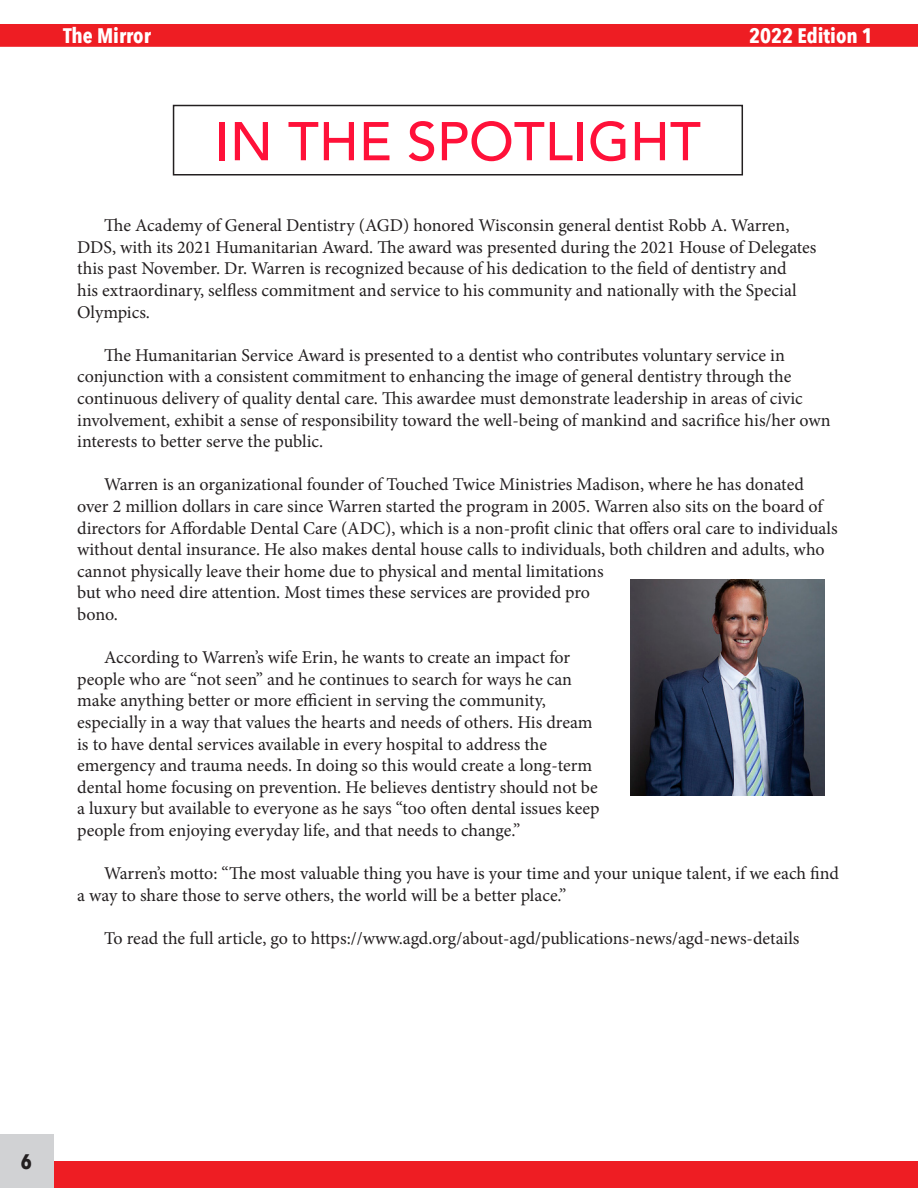
<style>
.page{position:relative;width:918px;height:1188px;background:#fff}
.page>*{position:absolute;margin:0;border:0;box-sizing:border-box;transform-origin:0 0}
.Heading{font:500 54px "Avenir";color:#ff1139}
.t1{font:700 21px "Avenir Next Condensed";color:#fff}
.t2{font:700 21px "Avenir Next Condensed";color:#231f20}
.Body_Text{font:18px/21.6px "Minion Pro";color:#231f20}
</style>
<div class="page">
<div style="left:0;top:1134px;width:54px;height:54px;background:#d1d2d4"></div>
<div style="left:54px;top:1161px;width:864px;height:27px;background:#ee1d23"></div>
<div style="left:0;top:24px;width:918px;height:23px;background:#ee1d23"></div>
<img style="left:631px;top:580px;width:193px;height:216px">
<div style="left:173px;top:105px;width:570px;height:71px;border:2px solid #231f20"></div>
<p class="t1" style="left:63px;top:23px;width:89px">The Mirror</p>
<p class="t1" style="left:749px;top:23px;width:125px">2022 Edition 1</p>
<p class="Heading" style="left:215px;top:95px;width:488px">IN THE SPOTLIGHT</p>
<p class="Body_Text" style="left:77px;top:215px;width:741px;text-indent:27px">The Academy of General Dentistry (AGD) honored Wisconsin general dentist Robb A. Warren, DDS, with its 2021 Humanitarian Award. The award was presented during the 2021 House of Delegates this past November. Dr. Warren is recognized because of his dedication to the field of dentistry and<br>his extraordinary, selfless commitment and service to his community and nationally with the Special Olympics.</p>
<p class="Body_Text" style="left:77px;top:344px;width:755px;text-indent:27px">The Humanitarian Service Award is presented to a dentist who contributes voluntary service in conjunction with a consistent commitment to enhancing the image of general dentistry through the continuous delivery of quality dental care. This awardee must demonstrate leadership in areas of civic involvement, exhibit a sense of responsibility toward the well-being of mankind and sacrifice his/her own interests to better serve the public.</p>
<p class="Body_Text" style="left:77px;top:474px;width:762px;text-indent:27px">Warren is an organizational founder of Touched Twice Ministries Madison, where he has donated over 2 million dollars in care since Warren started the program in 2005. Warren also sits on the board of directors for Affordable Dental Care (ADC), which is a non-profit clinic that offers oral care to individuals without dental insurance. He also makes dental house calls to individuals, both children and adults, who cannot physically leave their home due to physical and mental limitations<br>but who need dire attention. Most times these services are provided pro<br>bono.</p>
<p class="Body_Text" style="left:77px;top:647px;width:524px;text-indent:27px">According to Warren’s wife Erin, he wants to create an impact for people who are “not seen” and he continues to search for ways he can make anything better or more efficient in serving the community, especially in a way that values the hearts and needs of others. His dream is to have dental services available in every hospital to address the emergency and trauma needs. In doing so this would create a long-term dental home focusing on prevention. He believes dentistry should not be a luxury but available to everyone as he says “too often dental issues keep people from enjoying everyday life, and that needs to change.”</p>
<p class="Body_Text" style="left:77px;top:863px;width:763px;text-indent:27px">Warren’s motto: “The most valuable thing you have is your time and your unique talent, if we each find a way to share those to serve others, the world will be a better place.”</p>
<p class="Body_Text" style="left:104px;top:928px;width:697px">To read the full article, go to https://www.agd.org/about-agd/publications-news/agd-news-details</p>
<p class="t2" style="left:21px;top:1148px;width:13px">6</p>
</div>
